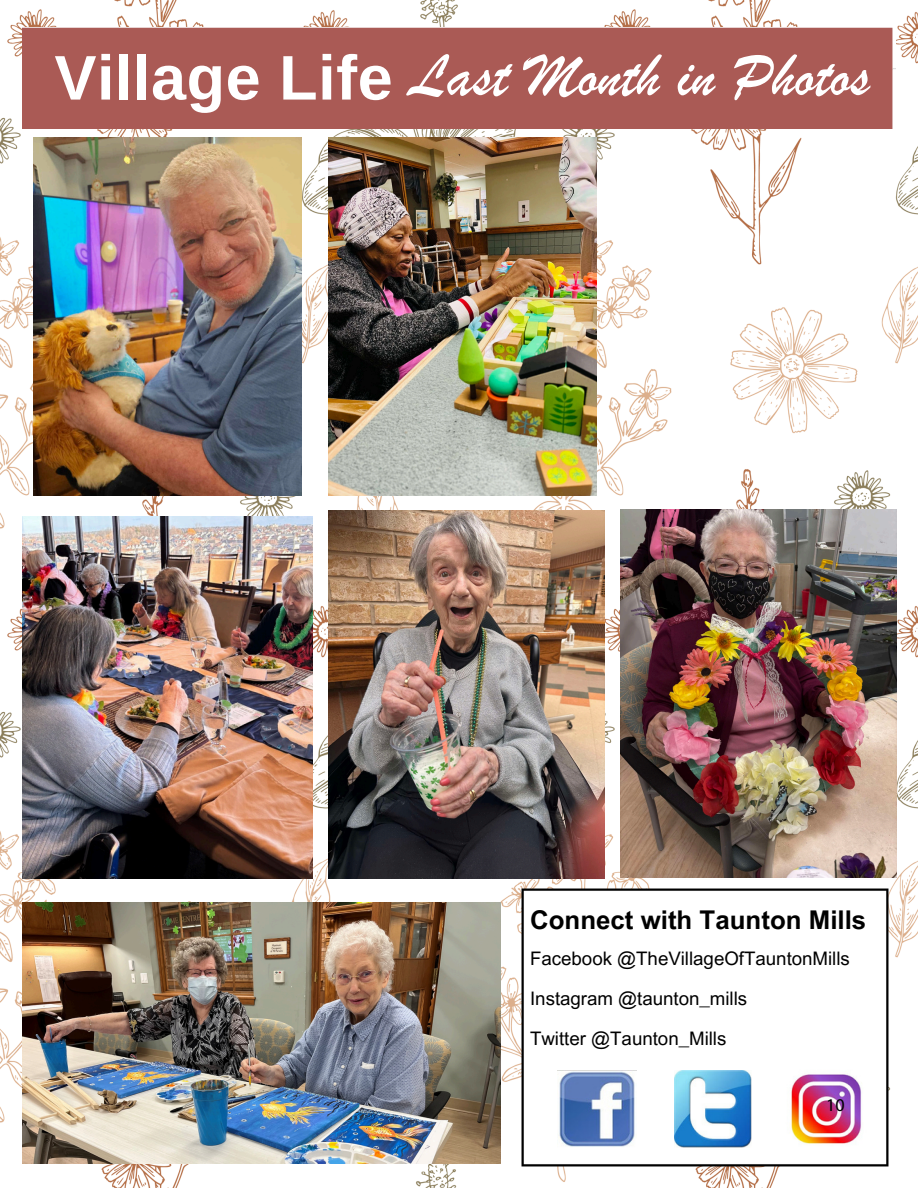
<style>
.page{position:relative;width:918px;height:1188px;background:#fff}
.page>*{position:absolute;margin:0;border:0;box-sizing:border-box;transform-origin:0 0}
.t1{font:63px "Brush Script";color:#fff}
.t2{font:700 63px "Arimo";letter-spacing:.01em;color:#fff}
.t3{font:700 25.8px "Arial MT Pro";color:#000}
.t4{font:18.6px/39.9px "Arial MT Pro";color:#000}
.t5{font:18px "Myriad Pro";color:#000}
</style>
<div class="page">
<img style="left:0;top:0;width:918px;height:1188px">
<div style="left:23px;top:27px;width:873px;height:101px;background:#aa5a55"></div>
<img style="left:515px;top:881px;width:381px;height:293px">
<img style="left:557px;top:1071px;width:79px;height:76px">
<img style="left:675px;top:1071px;width:76px;height:76px">
<img style="left:781px;top:1065px;width:90px;height:89px">
<img style="left:23px;top:903px;width:478px;height:261px">
<img style="left:34px;top:137px;width:267px;height:358px">
<img style="left:329px;top:137px;width:267px;height:358px">
<img style="left:620px;top:509px;width:276px;height:368px">
<img style="left:329px;top:511px;width:275px;height:368px">
<img style="left:23px;top:517px;width:290px;height:362px">
<p class="t2" style="left:54px;top:43px;width:340px">Village Life</p>
<p class="t1" style="left:410px;top:39px;width:462px">Last Month in Photos</p>
<h1 class="t3" style="left:530px;top:910px;width:338px">Connect with Taunton Mills</h1>
<h2 class="t4" style="left:530px;top:941px;width:321px">Facebook @TheVillageOfTauntonMills<br>Instagram @taunton_mills</h2>
<p class="t4" style="left:530px;top:1021px;width:198px">Twitter @Taunton_Mills</p>
<p class="t5" style="left:826px;top:1098px;width:20px">10</p>
</div>
